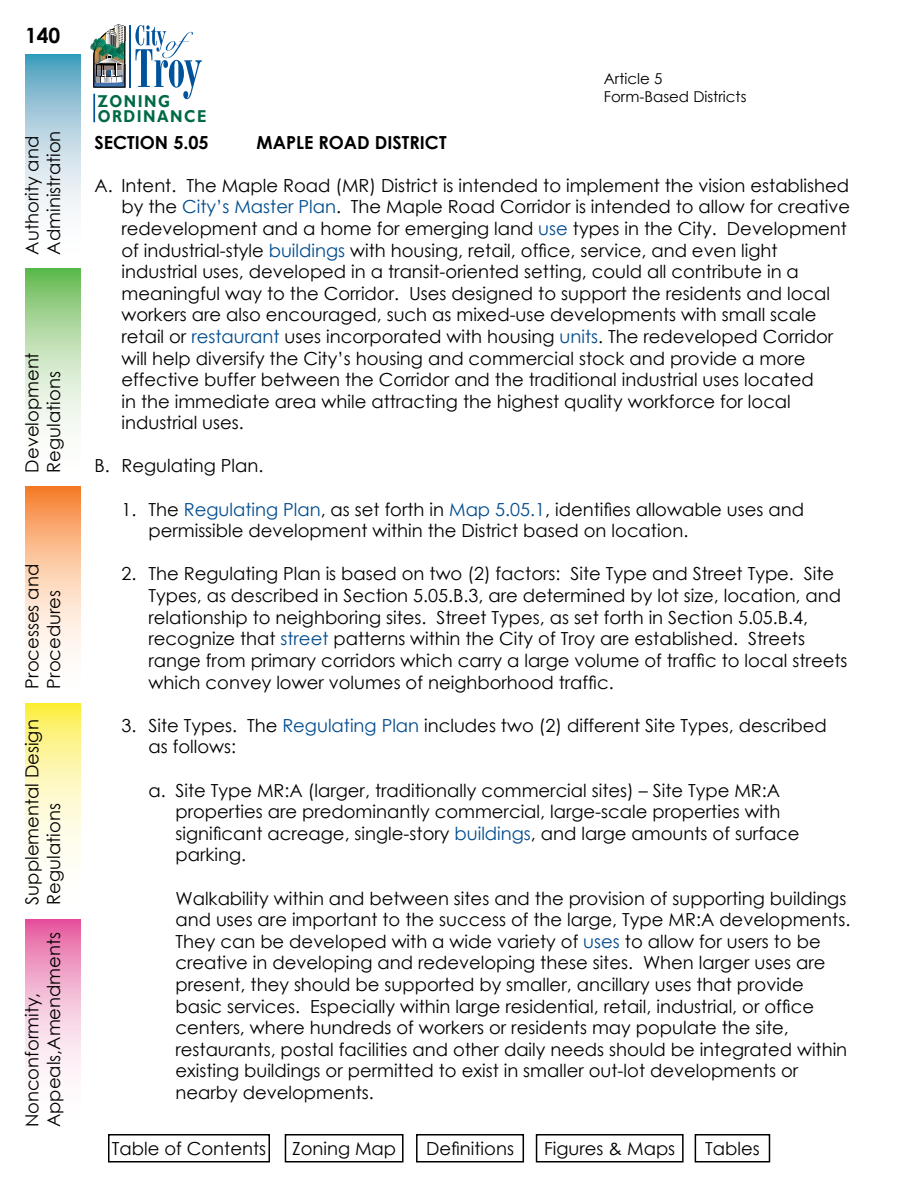
<style>
.page{position:relative;width:918px;height:1188px;background:#fff}
.page>*{position:absolute;margin:0;border:0;box-sizing:border-box;transform-origin:0 0}
.t1{font:700 21px "Century Gothic";color:#000}
.t2{font:18px/21.6px "Century Gothic";color:#000}
.t3{font:700 18px "Century Gothic";color:#000}
.t4{font:700 17.1px/15px "Gill Sans";letter-spacing:.1em;color:#006a44;scale:.86 1}
.t5{font:15px/18px "Century Gothic";color:#000}
.s1{color:#004b8d}
</style>
<div class="page">
<svg style="left:25px;top:54px;width:56px;height:160px;background:#afd1df"></svg>
<svg style="left:25px;top:268px;width:56px;height:165px;background:#bcdfb2"></svg>
<svg style="left:25px;top:486px;width:56px;height:171px;background:#fbc8a3"></svg>
<svg style="left:25px;top:704px;width:56px;height:157px;background:#fdf7b2"></svg>
<svg style="left:25px;top:920px;width:56px;height:155px;background:#f3b6d4"></svg>
<svg style="left:90px;top:24px;width:112px;height:75px"></svg>
<hr style="left:93px;top:94px;width:2px;height:28px;background:#00539b">
<div style="left:416px;top:1134px;width:108px;height:28px;border:2px solid #000"></div>
<div style="left:285px;top:1134px;width:119px;height:28px;border:2px solid #000"></div>
<div style="left:108px;top:1134px;width:162px;height:28px;border:2px solid #000"></div>
<div style="left:536px;top:1134px;width:148px;height:28px;border:2px solid #000"></div>
<div style="left:695px;top:1134px;width:75px;height:28px;border:2px solid #000"></div>
<p class="t1" style="left:25px;top:19px;width:37px">140</p>
<p class="t2" style="left:21px;top:255px;width:125px;rotate:-90deg">Authority and<br>Administration</p>
<p class="t2" style="left:21px;top:472px;width:122px;rotate:-90deg">Development<br>Regulations</p>
<p class="t2" style="left:21px;top:688px;width:126px;rotate:-90deg">Processes and<br>Procedures</p>
<p class="t2" style="left:21px;top:904px;width:187px;rotate:-90deg">Supplemental Design<br>Regulations</p>
<p class="t2" style="left:21px;top:1127px;width:197px;rotate:-90deg">Nonconformity,<br>Appeals,Amendments</p>
<p class="t4" style="left:98px;top:94px;width:128px">ZONING<br>ORDINANCE</p>
<p class="t5" style="left:604px;top:69px;width:144px">Article 5<br>Form-Based Districts</p>
<p class="t3" style="left:94px;top:128px;width:116px">SECTION 5.05</p>
<p class="t3" style="left:256px;top:128px;width:192px">MAPLE ROAD DISTRICT</p>
<p class="t2" style="left:121px;top:174px;width:730px;text-indent:-27px">A. Intent. The Maple Road (MR) District is intended to implement the vision established by the <span class="s1">City’s Master Plan</span>. The Maple Road Corridor is intended to allow for creative redevelopment and a home for emerging land <span class="s1">use</span> types in the City. Development of industrial-style <span class="s1">buildings</span> with housing, retail, office, service, and even light industrial uses, developed in a transit-oriented setting, could all contribute in a meaningful way to the Corridor. Uses designed to support the residents and local workers are also encouraged, such as mixed-use developments with small scale retail or <span class="s1">restaurant</span> uses incorporated with housing <span class="s1">units</span>. The redeveloped Corridor will help diversify the City’s housing and commercial stock and provide a more effective buffer between the Corridor and the traditional industrial uses located<br>in the immediate area while attracting the highest quality workforce for local industrial uses.</p>
<p class="t2" style="left:94px;top:455px;width:170px">B. Regulating Plan.</p>
<p class="t2" style="left:148px;top:498px;width:657px;text-indent:-27px">1. The <span class="s1">Regulating Plan</span>, as set forth in <span class="s1">Map 5.05.1</span>, identifies allowable uses and permissible development within the District based on location.</p>
<p class="t2" style="left:148px;top:563px;width:701px;text-indent:-27px">2. The Regulating Plan is based on two (2) factors: Site Type and Street Type. Site Types, as described in Section 5.05.B.3, are determined by lot size, location, and relationship to neighboring sites. Street Types, as set forth in Section 5.05.B.4, recognize that <span class="s1">street</span> patterns within the City of Troy are established. Streets range from primary corridors which carry a large volume of traffic to local streets which convey lower volumes of neighborhood traffic.</p>
<p class="t2" style="left:148px;top:714px;width:680px;text-indent:-27px">3. Site Types. The <span class="s1">Regulating Plan</span> includes two (2) different Site Types, described as follows:</p>
<p class="t2" style="left:175px;top:779px;width:626px;text-indent:-27px">a. Site Type MR:A (larger, traditionally commercial sites) – Site Type MR:A properties are predominantly commercial, large-scale properties with significant acreage, single-story <span class="s1">buildings</span>, and large amounts of surface parking.</p>
<p class="t2" style="left:175px;top:887px;width:676px">Walkability within and between sites and the provision of supporting buildings and uses are important to the success of the large, Type MR:A developments.<br>They can be developed with a wide variety of <span class="s1">uses</span> to allow for users to be creative in developing and redeveloping these sites. When larger uses are present, they should be supported by smaller, ancillary uses that provide basic services. Especially within large residential, retail, industrial, or office centers, where hundreds of workers or residents may populate the site, restaurants, postal facilities and other daily needs should be integrated within existing buildings or permitted to exist in smaller out-lot developments or nearby developments.</p>
<p class="t2" style="left:112px;top:1137px;width:156px">Table of Contents</p>
<p class="t2" style="left:292px;top:1137px;width:106px">Zoning Map</p>
<p class="t2" style="left:426px;top:1137px;width:89px">Definitions</p>
<p class="t2" style="left:544px;top:1137px;width:133px">Figures &amp; Maps</p>
<p class="t2" style="left:705px;top:1137px;width:56px">Tables</p>
</div>
